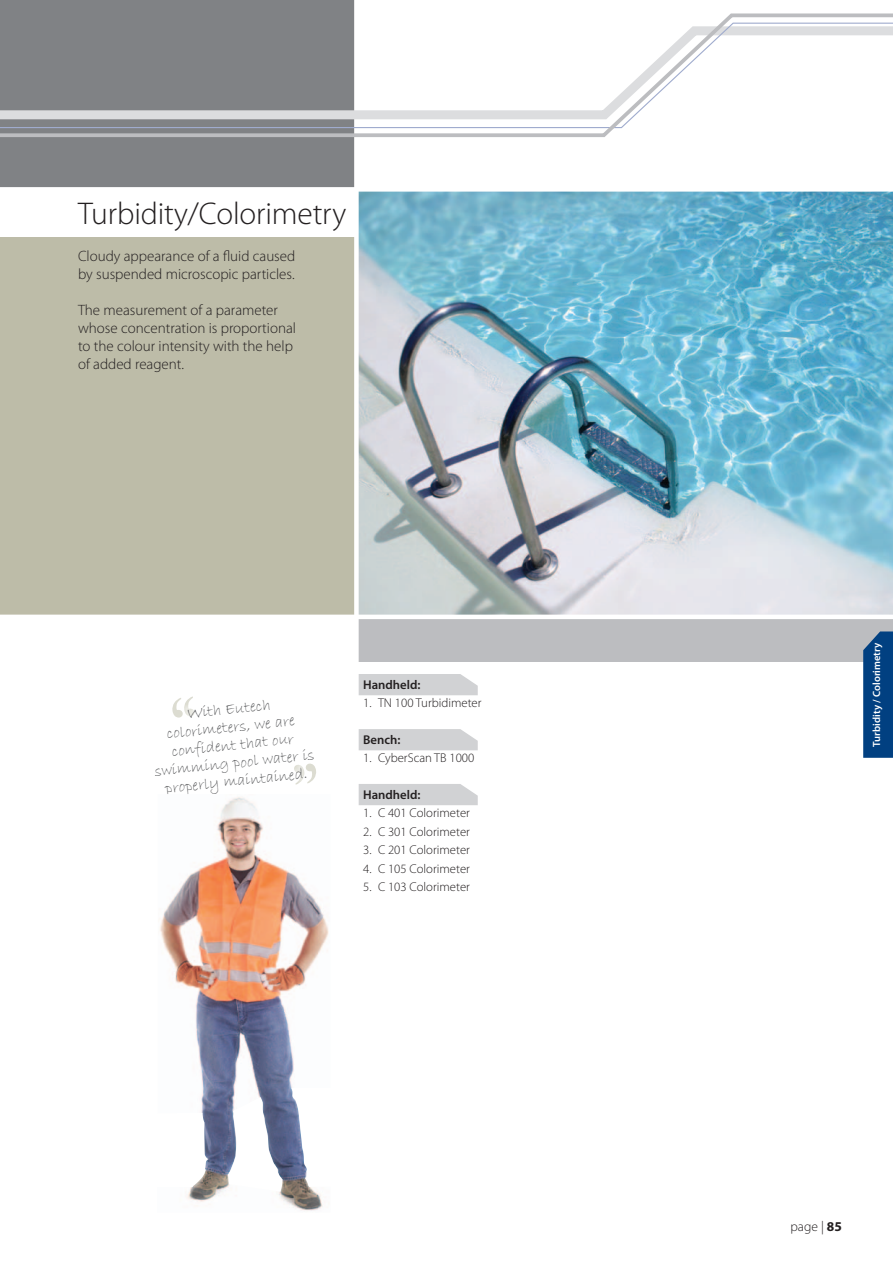
<style>
.page{position:relative;width:893px;height:1263px;background:#fff}
.page>*{position:absolute;margin:0;border:0;box-sizing:border-box;transform-origin:0 0}
.Main_Body_text{font:300 31.5px "Myriad Pro";letter-spacing:-.005em;color:#231f20}
.t1{font:16.2px/18px "Bradley Hand ITC";color:#57585a;text-align:center}
.t2{font:300 15px/18px "Myriad Pro";color:#231f20}
.t3{font:300 13.5px "Myriad Pro";color:#231f20}
.t4{font:300 12.75px "Myriad Pro";color:#231f20}
.t5{font:600 12.75px "Myriad Pro";color:#231f20}
.t6{font:600 10.5px "Myriad Pro";color:#fff}
.s1{font-weight:700}
</style>
<div class="page">
<div style="left:0;top:0;width:357px;height:189px;background:#808285"></div>
<div style="left:355px;top:617px;width:538px;height:44px;background:#bcbdc0"></div>
<img style="left:359px;top:192px;width:534px;height:423px">
<div style="left:0;top:237px;width:356px;height:380px;background:#bdbca8"></div>
<hr style="left:0;top:615px;width:893px;height:4px;background:#fff">
<div style="left:0;top:187px;width:893px;height:5px;background:#fff"></div>
<div style="left:359px;top:674px;width:119px;height:21px;background:#d1d2d4"></div>
<div style="left:359px;top:729px;width:119px;height:21px;background:#d1d2d4"></div>
<div style="left:359px;top:784px;width:119px;height:21px;background:#d1d2d4"></div>
<svg style="left:863px;top:631px;width:30px;height:127px;background:#0b4784"></svg>
<svg style="left:172px;top:696px;width:144px;height:89px"></svg>
<div style="left:354px;top:0;width:5px;height:674px;background:#fff"></div>
<img style="left:159px;top:797px;width:170px;height:414px">
<svg style="left:0;top:12px;width:893px;height:127px"></svg>
<p class="Main_Body_text" style="left:78px;top:197px;width:270px">Turbidity/Colorimetry</p>
<p class="t2" style="left:78px;top:247px;width:219px">Cloudy appearance of a fluid caused by suspended microscopic particles.</p>
<p class="t2" style="left:78px;top:301px;width:220px">The measurement of a parameter whose concentration is proportional to the colour intensity with the help of added reagent.</p>
<p class="t1" style="left:148px;top:709px;width:162px;rotate:-6deg">With Eutech colorimeters, we are confident that our swimming pool water is properly maintained.</p>
<p class="t5" style="left:363px;top:676px;width:59px">Handheld:</p>
<p class="t4" style="left:363px;top:696px;width:120px">1. TN 100 Turbidimeter</p>
<p class="t5" style="left:363px;top:731px;width:39px">Bench:</p>
<p class="t4" style="left:363px;top:751px;width:113px">1. CyberScan TB 1000</p>
<p class="t5" style="left:363px;top:786px;width:59px">Handheld:</p>
<p class="t4" style="left:363px;top:806px;width:108px">1. C 401 Colorimeter</p>
<p class="t4" style="left:363px;top:825px;width:108px">2. C 301 Colorimeter</p>
<p class="t4" style="left:363px;top:843px;width:108px">3. C 201 Colorimeter</p>
<p class="t4" style="left:363px;top:862px;width:108px">4. C 105 Colorimeter</p>
<p class="t4" style="left:363px;top:880px;width:108px">5. C 103 Colorimeter</p>
<p class="t6" style="left:870px;top:746px;width:105px;rotate:-90deg">Turbidity / Colorimetry</p>
<p class="t3" style="left:790px;top:1219px;width:53px">page | <span class="s1">85</span></p>
</div>
